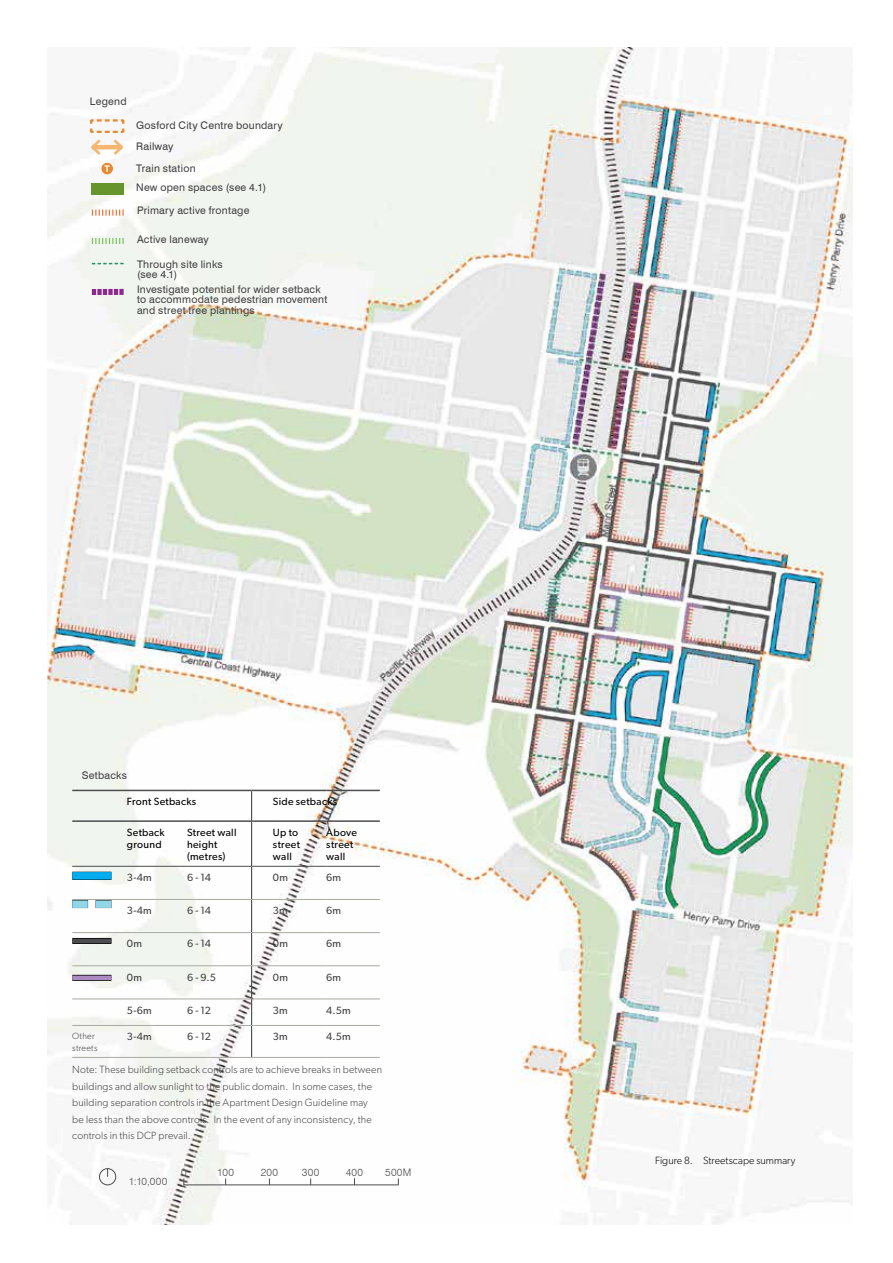
<style>
.page{position:relative;width:893px;height:1263px;background:#fff}
.page>*{position:absolute;margin:0;border:0;box-sizing:border-box;transform-origin:0 0}
.t1{font:300 10.5px/16.5px "Gibson";letter-spacing:.015em;color:#414042}
.t2{font:10.5px/10.5px "Swiss 721 BT";letter-spacing:.02em;color:#414042}
.t3{font:10.5px/12px "Gibson";letter-spacing:.025em;color:#000}
.t4{font:10.5px "Gibson";letter-spacing:.02em;color:#414042}
.t5{font:300 10.5px "Gibson";letter-spacing:.005em;color:#000}
.t6{font:300 10.5px "Swiss 721 BT";letter-spacing:.03em;color:#4d4d4f}
.t7{font:700 9.15px "Swiss 721 BT";color:#fff}
.t8{font:300 9px/12px "Gibson";letter-spacing:.02em;color:#414042}
</style>
<div class="page">
<img style="left:48px;top:48px;width:805px;height:1177px">
<div style="left:99px;top:1168px;width:17px;height:17px;border:1px solid #4d4d4f;border-radius:50%"></div>
<svg style="left:183px;top:1178px;width:216px;height:7px"></svg>
<div style="left:72px;top:975px;width:39px;height:6px;background:#312f32"></div>
<div style="left:72px;top:872px;width:39px;height:8px;background:#036387"></div>
<div style="left:72px;top:938px;width:39px;height:6px;background:#171717"></div>
<div style="left:72px;top:872px;width:39px;height:7px;background:#00aeef"></div>
<hr style="left:72px;top:939px;width:39px;height:4px;background:#4d4d4f">
<svg style="left:72px;top:900px;width:39px;height:8px"></svg>
<div style="left:101px;top:162px;width:13px;height:13px;background:#e38a33;border-radius:50%"></div>
<div style="left:101px;top:162px;width:13px;height:13px;border:1px solid #fff;border-radius:50%"></div>
<div style="left:91px;top:184px;width:32px;height:11px;background:#66952e"></div>
<svg style="left:88px;top:118px;width:38px;height:40px"></svg>
<svg style="left:92px;top:210px;width:32px;height:6px"></svg>
<svg style="left:92px;top:238px;width:32px;height:6px"></svg>
<svg style="left:92px;top:263px;width:32px;height:1px"></svg>
<svg style="left:92px;top:289px;width:32px;height:6px"></svg>
<div style="left:72px;top:975px;width:39px;height:5px;background:#a98bc1"></div>
<hr style="left:72px;top:790px;width:55px;height:1px;background:#4d4d4f">
<hr style="left:127px;top:790px;width:60px;height:1px;background:#4d4d4f">
<hr style="left:187px;top:790px;width:65px;height:1px;background:#4d4d4f">
<hr style="left:72px;top:820px;width:55px;height:2px;background:#4d4d4f">
<hr style="left:127px;top:820px;width:60px;height:2px;background:#4d4d4f">
<hr style="left:187px;top:820px;width:64px;height:2px;background:#4d4d4f">
<hr style="left:72px;top:866px;width:55px;height:1px;background:#4d4d4f">
<hr style="left:127px;top:866px;width:60px;height:1px;background:#4d4d4f">
<hr style="left:187px;top:866px;width:64px;height:1px;background:#4d4d4f">
<svg style="left:252px;top:866px;width:21px;height:1px"></svg>
<hr style="left:273px;top:866px;width:53px;height:1px;background:#4d4d4f">
<hr style="left:326px;top:866px;width:54px;height:1px;background:#4d4d4f">
<hr style="left:252px;top:820px;width:21px;height:2px;background:#4d4d4f">
<hr style="left:273px;top:820px;width:53px;height:2px;background:#4d4d4f">
<hr style="left:326px;top:820px;width:54px;height:2px;background:#4d4d4f">
<svg style="left:252px;top:790px;width:21px;height:1px"></svg>
<hr style="left:273px;top:790px;width:53px;height:1px;background:#4d4d4f">
<hr style="left:326px;top:790px;width:54px;height:1px;background:#4d4d4f">
<hr style="left:251px;top:791px;width:1px;height:30px;background:#4d4d4f">
<hr style="left:251px;top:821px;width:1px;height:45px;background:#4d4d4f">
<hr style="left:251px;top:866px;width:1px;height:33px;background:#4d4d4f">
<hr style="left:251px;top:900px;width:1px;height:32px;background:#4d4d4f">
<hr style="left:251px;top:933px;width:1px;height:32px;background:#4d4d4f">
<hr style="left:251px;top:966px;width:1px;height:33px;background:#4d4d4f">
<hr style="left:251px;top:1026px;width:1px;height:31px;background:#4d4d4f">
<hr style="left:72px;top:999px;width:55px;height:1px;background:#a8a9a1">
<hr style="left:127px;top:999px;width:60px;height:1px;background:#a8a9a1">
<hr style="left:187px;top:999px;width:65px;height:1px;background:#a8a9a1">
<hr style="left:273px;top:999px;width:53px;height:1px;background:#a8a9a1">
<hr style="left:326px;top:999px;width:54px;height:1px;background:#a8a9a1">
<hr style="left:72px;top:1025px;width:55px;height:1px;background:#a8a9a1">
<hr style="left:127px;top:1025px;width:60px;height:1px;background:#a8a9a1">
<hr style="left:187px;top:1025px;width:65px;height:1px;background:#a8a9a1">
<svg style="left:251px;top:999px;width:22px;height:27px"></svg>
<hr style="left:273px;top:1025px;width:53px;height:1px;background:#a8a9a1">
<hr style="left:326px;top:1025px;width:54px;height:1px;background:#a8a9a1">
<hr style="left:72px;top:1057px;width:55px;height:1px;background:#a8a9a1">
<hr style="left:127px;top:1057px;width:60px;height:1px;background:#a8a9a1">
<hr style="left:187px;top:1057px;width:65px;height:1px;background:#a8a9a1">
<svg style="left:252px;top:1057px;width:21px;height:1px"></svg>
<hr style="left:273px;top:1057px;width:53px;height:1px;background:#a8a9a1">
<hr style="left:326px;top:1057px;width:54px;height:1px;background:#a8a9a1">
<hr style="left:72px;top:899px;width:55px;height:1px;background:#a8a9a1">
<hr style="left:127px;top:899px;width:60px;height:1px;background:#a8a9a1">
<hr style="left:187px;top:899px;width:65px;height:1px;background:#a8a9a1">
<svg style="left:252px;top:899px;width:21px;height:1px"></svg>
<hr style="left:273px;top:899px;width:53px;height:1px;background:#a8a9a1">
<hr style="left:326px;top:899px;width:54px;height:1px;background:#a8a9a1">
<hr style="left:72px;top:932px;width:55px;height:1px;background:#a8a9a1">
<hr style="left:127px;top:932px;width:60px;height:1px;background:#a8a9a1">
<hr style="left:187px;top:932px;width:65px;height:1px;background:#a8a9a1">
<svg style="left:252px;top:932px;width:21px;height:1px"></svg>
<hr style="left:273px;top:932px;width:53px;height:1px;background:#a8a9a1">
<hr style="left:326px;top:932px;width:54px;height:1px;background:#a8a9a1">
<hr style="left:72px;top:965px;width:55px;height:1px;background:#a8a9a1">
<hr style="left:127px;top:965px;width:60px;height:1px;background:#a8a9a1">
<hr style="left:187px;top:965px;width:65px;height:1px;background:#a8a9a1">
<svg style="left:252px;top:965px;width:21px;height:1px"></svg>
<hr style="left:273px;top:965px;width:53px;height:1px;background:#a8a9a1">
<hr style="left:326px;top:965px;width:54px;height:1px;background:#a8a9a1">
<p class="t2" style="left:90px;top:96px;width:38px">Legend</p>
<p class="t7" style="left:104px;top:163px;width:7px">T</p>
<p class="t2" style="left:136px;top:120px;width:148px">Gosford City Centre boundary</p>
<p class="t2" style="left:136px;top:141px;width:39px">Railway</p>
<p class="t2" style="left:136px;top:163px;width:61px">Train station</p>
<p class="t2" style="left:136px;top:176px;width:131px;line-height:23px">New open spaces (see 4.1)<br>Primary active frontage</p>
<p class="t2" style="left:137px;top:234px;width:73px">Active laneway</p>
<p class="t2" style="left:137px;top:259px;width:87px">Through site links (see 4.1)</p>
<p class="t2" style="left:137px;top:284px;width:192px">Investigate potential for wider setback to accommodate pedestrian movement and street tree plantings</p>
<p class="t2" style="left:82px;top:769px;width:47px">Setbacks</p>
<p class="t3" style="left:127px;top:795px;width:71px">Front Setbacks</p>
<p class="t3" style="left:273px;top:795px;width:66px">Side setbacks</p>
<p class="t3" style="left:127px;top:826px;width:39px">Setback ground</p>
<p class="t3" style="left:187px;top:826px;width:51px">Street wall height (metres)</p>
<p class="t3" style="left:273px;top:826px;width:29px">Up to street wall</p>
<p class="t3" style="left:326px;top:826px;width:32px">Above street wall</p>
<p class="t4" style="left:127px;top:871px;width:26px">3-4m</p>
<p class="t4" style="left:187px;top:871px;width:25px">6 - 14</p>
<p class="t4" style="left:273px;top:871px;width:17px">0m</p>
<p class="t4" style="left:326px;top:871px;width:16px">6m</p>
<p class="t4" style="left:127px;top:904px;width:26px">3-4m</p>
<p class="t4" style="left:187px;top:904px;width:25px">6 - 14</p>
<p class="t4" style="left:273px;top:904px;width:16px">3m</p>
<p class="t4" style="left:326px;top:904px;width:16px">6m</p>
<p class="t4" style="left:127px;top:937px;width:17px">0m</p>
<p class="t4" style="left:187px;top:937px;width:25px">6 - 14</p>
<p class="t4" style="left:273px;top:937px;width:17px">0m</p>
<p class="t4" style="left:326px;top:937px;width:16px">6m</p>
<p class="t4" style="left:127px;top:971px;width:17px">0m</p>
<p class="t4" style="left:187px;top:971px;width:30px">6 - 9.5</p>
<p class="t4" style="left:273px;top:971px;width:17px">0m</p>
<p class="t4" style="left:326px;top:971px;width:16px">6m</p>
<p class="t4" style="left:127px;top:1004px;width:26px">5-6m</p>
<p class="t4" style="left:187px;top:1004px;width:25px">6 - 12</p>
<p class="t4" style="left:273px;top:1004px;width:16px">3m</p>
<p class="t4" style="left:326px;top:1004px;width:26px">4.5m</p>
<p class="t8" style="left:72px;top:1030px;width:27px">Other streets</p>
<p class="t4" style="left:127px;top:1030px;width:26px">3-4m</p>
<p class="t4" style="left:187px;top:1030px;width:25px">6 - 12</p>
<p class="t4" style="left:273px;top:1030px;width:16px">3m</p>
<p class="t4" style="left:326px;top:1030px;width:26px">4.5m</p>
<p class="t1" style="left:72px;top:1061px;width:311px">Note: These building setback controls are to achieve breaks in between buildings and allow sunlight to the public domain. In some cases, the building separation controls in the Apartment Design Guideline may<br>be less than the above controls. In the event of any inconsistency, the controls in this DCP prevail.</p>
<p class="t6" style="left:129px;top:1175px;width:40px">1:10,000</p>
<p class="t6" style="left:181px;top:1166px;width:7px">0</p>
<p class="t6" style="left:217px;top:1166px;width:18px">100</p>
<p class="t6" style="left:261px;top:1166px;width:19px">200</p>
<p class="t6" style="left:302px;top:1166px;width:19px">300</p>
<p class="t6" style="left:346px;top:1166px;width:19px">400</p>
<p class="t6" style="left:385px;top:1166px;width:28px">500M</p>
<p class="t5" style="left:655px;top:1154px;width:142px">Figure 8. Streetscape summary</p>
</div>
